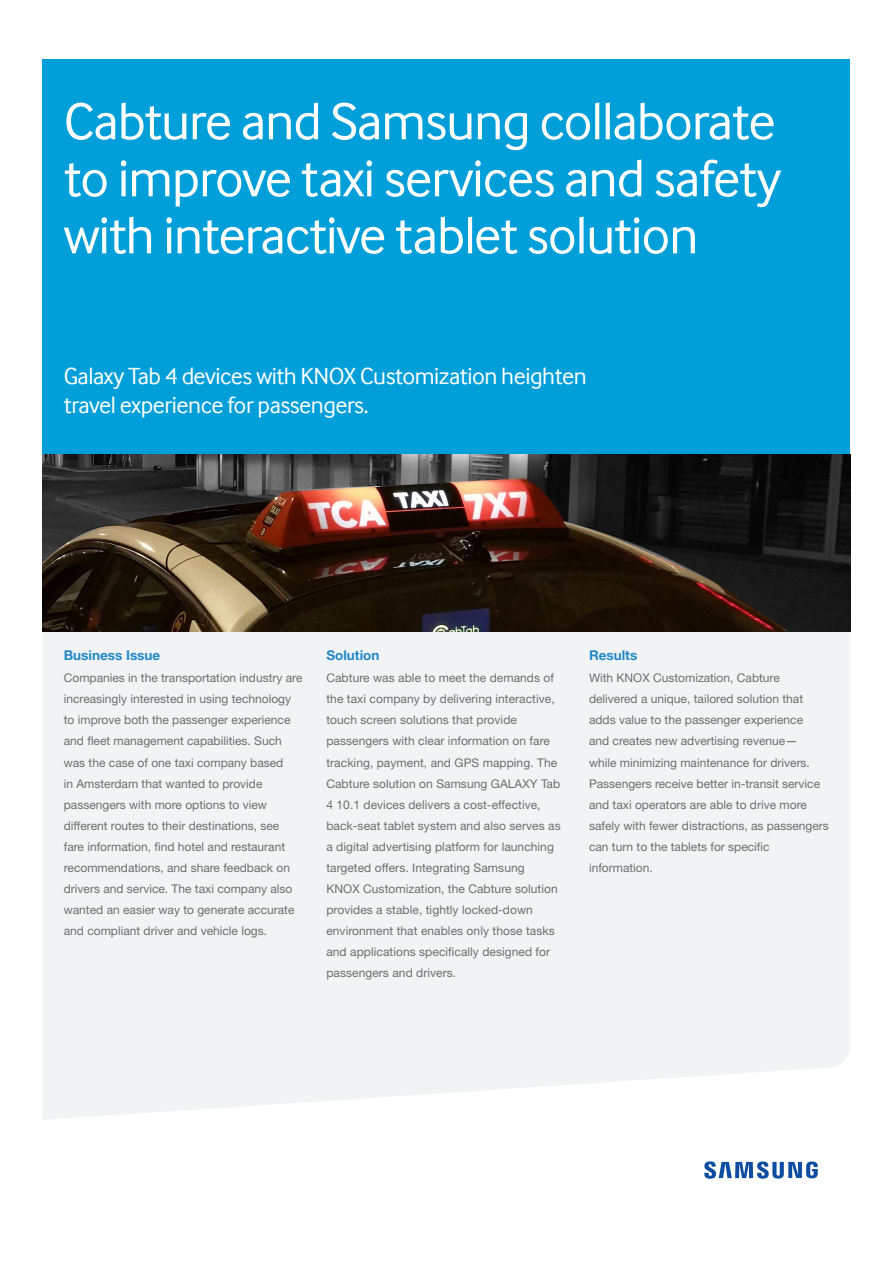
<style>
.page{position:relative;width:893px;height:1263px;background:#fff}
.page>*{position:absolute;margin:0;border:0;box-sizing:border-box;transform-origin:0 0}
.t1{font:54px/57px "Samsung Inter Face";letter-spacing:-.02em;color:#fff;text-align:justify}
.t2{font:24px/28.5px "Samsung Inter Face";letter-spacing:-.02em;color:#fff}
.t3{font:700 13.5px "Helvetica Neue LT Std";color:#2088c9}
.t4{font:12px/21px "Helvetica Neue LT Std";color:#6c6d70}
.s1{color:#57585a}
</style>
<div class="page">
<div style="left:43px;top:631px;width:807px;height:488px;background:#f2f3f4"></div>
<div style="left:43px;top:60px;width:807px;height:395px;background:#009fda"></div>
<img style="left:43px;top:455px;width:808px;height:176px">
<svg style="left:704px;top:1161px;width:114px;height:18px"></svg>
<h1 class="t1" style="left:64px;top:93px;width:719px">Cabture and Samsung collaborate to improve taxi services and safety with interactive tablet solution</h1>
<h2 class="t2" style="left:64px;top:362px;width:524px">Galaxy Tab 4 devices with KNOX Customization heighten travel experience for passengers.</h2>
<p class="t3" style="left:64px;top:647px;width:98px">Business Issue</p>
<p class="t4" style="left:64px;top:667px;width:240px">Companies in the transportation industry are increasingly interested in using technology to improve both the passenger experience and fleet management capabilities. Such was the case of one taxi company based<br>in Amsterdam that wanted to provide passengers with more options to view different routes to their destinations, see fare information, find hotel and restaurant recommendations, and share feedback on drivers and service. The taxi company also wanted an easier way to generate accurate and compliant driver and vehicle logs.</p>
<p class="t3" style="left:326px;top:647px;width:54px">Solution</p>
<p class="t4" style="left:326px;top:667px;width:236px">Cabture was able to meet the demands of the taxi company by delivering interactive, touch screen solutions that provide passengers with clear information on fare tracking, payment, and GPS mapping. The Cabture solution on Samsung GALAXY Tab 4 10.1 devices delivers a cost-effective, back-seat tablet system and also serves as a digital advertising platform for launching targeted offers. Integrating Samsung KNOX Customization, the Cabture solution provides a stable, tightly locked-down environment that enables only those tasks and applications specifically designed for passengers and drivers.</p>
<p class="t3" style="left:589px;top:647px;width:50px">Results</p>
<p class="t4" style="left:589px;top:667px;width:241px">With KNOX Customization, Cabture delivered a unique, tailored solution that adds value to the passenger experience<br>and creates new advertising revenue<span class="s1">—<br></span>while minimizing maintenance for drivers.<br>Passengers receive better in-transit service and taxi operators are able to drive more safely with fewer distractions, as passengers can turn to the tablets for specific information.</p>
</div>
